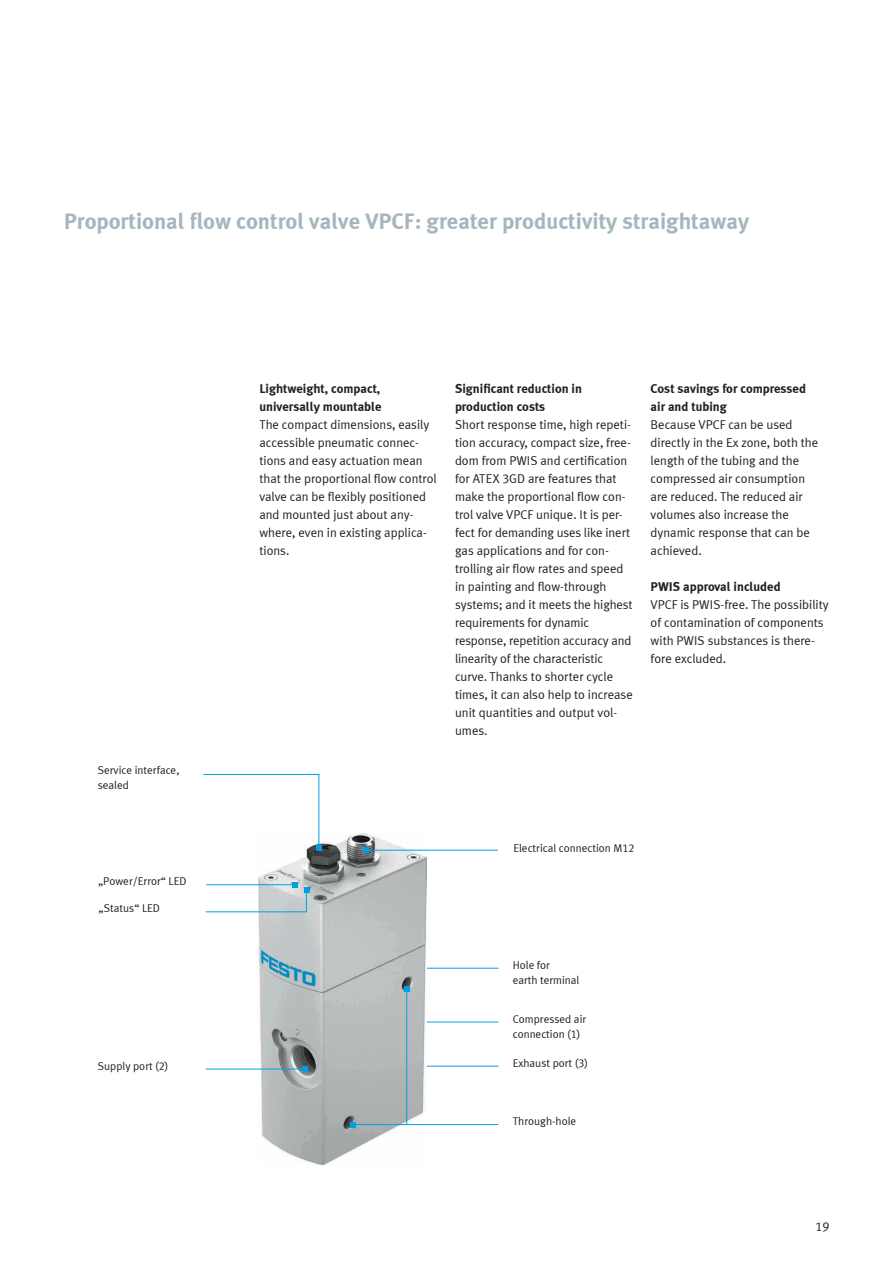
<style>
.page{position:relative;width:893px;height:1263px;background:#fff}
.page>*{position:absolute;margin:0;border:0;box-sizing:border-box;transform-origin:0 0}
.t1{font:700 22.5px "Meta Plus LF";color:#a7b6be}
.t2{font:12.75px/18px "Meta Plus LF";color:#231f20}
.t3{font:700 12.75px/18px "Meta Plus LF";color:#231f20}
.t4{font:11.25px/15px "Meta Plus LF";color:#231f20}
</style>
<div class="page">
<hr style="left:417px;top:968px;width:82px;height:1px;background:#00a1e3">
<hr style="left:417px;top:1022px;width:82px;height:1px;background:#00a1e3">
<hr style="left:417px;top:1066px;width:82px;height:1px;background:#00a1e3">
<img style="left:258px;top:833px;width:168px;height:331px">
<svg style="left:203px;top:774px;width:119px;height:77px"></svg>
<svg style="left:205px;top:882px;width:104px;height:30px"></svg>
<hr style="left:206px;top:884px;width:89px;height:1px;background:#00a1e3">
<svg style="left:404px;top:986px;width:5px;height:6px"></svg>
<hr style="left:406px;top:989px;width:1px;height:136px;background:#00a1e3">
<svg style="left:350px;top:1122px;width:5px;height:5px"></svg>
<hr style="left:352px;top:1124px;width:146px;height:1px;background:#00a1e3">
<svg style="left:363px;top:847px;width:6px;height:6px"></svg>
<hr style="left:365px;top:850px;width:133px;height:1px;background:#00a1e3">
<svg style="left:302px;top:1066px;width:6px;height:6px"></svg>
<hr style="left:206px;top:1069px;width:99px;height:1px;background:#00a1e3">
<h1 class="t1" style="left:64px;top:207px;width:687px">Proportional flow control valve VPCF: greater productivity straightaway</h1>
<p class="t4" style="left:98px;top:763px;width:83px">Service interface, sealed</p>
<p class="t4" style="left:98px;top:873px;width:90px">„Power/Error“ LED</p>
<p class="t4" style="left:99px;top:900px;width:63px">„Status“ LED</p>
<p class="t4" style="left:98px;top:1058px;width:72px">Supply port (2)</p>
<p class="t3" style="left:259px;top:379px;width:124px">Lightweight, compact, universally mountable</p>
<p class="t2" style="left:259px;top:415px;width:179px">The compact dimensions, easily accessible pneumatic connec&shy;tions and easy actuation mean that the proportional flow control valve can be flexibly positioned and mounted just about any&shy;where, even in existing applica&shy;tions.</p>
<p class="t3" style="left:455px;top:379px;width:128px">Significant reduction in production costs</p>
<p class="t2" style="left:455px;top:415px;width:179px">Short response time, high repeti&shy;tion accuracy, compact size, free&shy;dom from PWIS and certification for ATEX 3GD are features that make the proportional flow con&shy;trol valve VPCF unique. It is per&shy;fect for demanding uses like inert gas applications and for con&shy;trolling air flow rates and speed in painting and flow-through systems; and it meets the highest requirements for dynamic response, repetition accuracy and linearity of the characteristic curve. Thanks to shorter cycle times, it can also help to increase unit quantities and output vol&shy;umes.</p>
<p class="t3" style="left:651px;top:379px;width:157px">Cost savings for compressed air and tubing</p>
<p class="t2" style="left:651px;top:415px;width:169px">Because VPCF can be used directly in the Ex zone, both the length of the tubing and the compressed air consumption are reduced. The reduced air volumes also increase the dynamic response that can be achieved.</p>
<p class="t3" style="left:651px;top:577px;width:132px">PWIS approval included</p>
<p class="t2" style="left:651px;top:595px;width:180px">VPCF is PWIS-free. The possibility of contamination of components with PWIS substances is there&shy;fore excluded.</p>
<p class="t4" style="left:513px;top:840px;width:122px">Electrical connection M12</p>
<p class="t4" style="left:513px;top:957px;width:68px">Hole for<br>earth terminal</p>
<p class="t4" style="left:513px;top:1011px;width:75px">Compressed air connection (1)</p>
<p class="t4" style="left:513px;top:1055px;width:77px">Exhaust port (3)</p>
<p class="t4" style="left:513px;top:1113px;width:65px">Through-hole</p>
<p class="t2" style="left:815px;top:1217px;width:15px">19</p>
</div>
